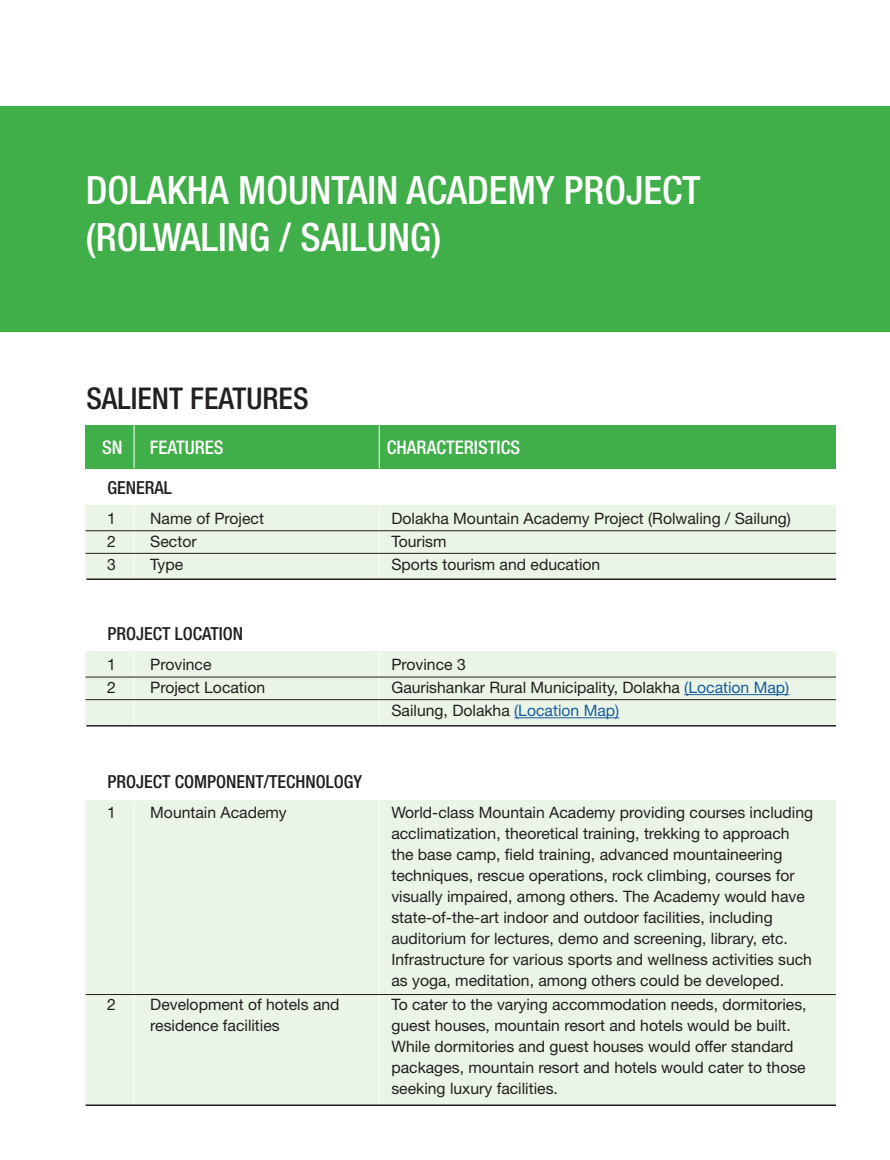
<style>
.page{position:relative;width:890px;height:1160px;background:#fff}
.page>*{position:absolute;margin:0;border:0;box-sizing:border-box;transform-origin:0 0}
.t1{font:500 condensed 39px/46.8px "Helvetica Neue";color:#fff}
.salient_features{font:500 condensed 30px "Helvetica Neue";color:#231f20}
.table_head{font:500 condensed 18.75px "Helvetica Neue";color:#fff}
.table_sub_head{font:500 condensed 18px "Helvetica Neue";color:#231f20}
.table_body{font:15.75px/21px "Helvetica Neue";color:#231f20}
.table_body_left{font:15.75px/21px "Helvetica Neue";color:#231f20}
.s1{color:#175d9e}
</style>
<div class="page">
<div style="left:0;top:106px;width:890px;height:226px;background:#40ae49"></div>
<div style="left:86px;top:425px;width:750px;height:43px;background:#40ae49"></div>
<hr style="left:134px;top:425px;width:1px;height:43px;background:#fff">
<hr style="left:379px;top:425px;width:1px;height:43px;background:#fff">
<div style="left:86px;top:505px;width:750px;height:74px;background:#eaf4e7"></div>
<div style="left:86px;top:652px;width:750px;height:74px;background:#eaf4e7"></div>
<div style="left:86px;top:800px;width:750px;height:304px;background:#eaf4e7"></div>
<hr style="left:684px;top:694px;width:105px;height:1px;background:#175d9e">
<hr style="left:514px;top:717px;width:105px;height:1px;background:#175d9e">
<hr style="left:134px;top:505px;width:1px;height:75px;background:#fff">
<hr style="left:134px;top:652px;width:1px;height:74px;background:#fff">
<hr style="left:134px;top:800px;width:1px;height:304px;background:#fff">
<hr style="left:379px;top:505px;width:1px;height:75px;background:#fff">
<hr style="left:379px;top:652px;width:1px;height:74px;background:#fff">
<hr style="left:379px;top:800px;width:1px;height:304px;background:#fff">
<hr style="left:86px;top:578px;width:750px;height:2px;background:#231f20">
<hr style="left:86px;top:725px;width:750px;height:1px;background:#231f20">
<hr style="left:86px;top:530px;width:750px;height:1px;background:#231f20">
<hr style="left:86px;top:677px;width:750px;height:1px;background:#231f20">
<hr style="left:86px;top:553px;width:750px;height:1px;background:#231f20">
<hr style="left:86px;top:699px;width:750px;height:1px;background:#231f20">
<hr style="left:86px;top:994px;width:750px;height:1px;background:#231f20">
<hr style="left:86px;top:1104px;width:750px;height:2px;background:#231f20">
<p class="t1" style="left:86px;top:166px;width:616px">DOLAKHA MOUNTAIN ACADEMY PROJECT (ROLWALING / SAILUNG)</p>
<p class="salient_features" style="left:86px;top:380px;width:224px">SALIENT FEATURES</p>
<p class="table_head" style="left:102px;top:436px;width:22px">SN</p>
<p class="table_head" style="left:150px;top:436px;width:75px">FEATURES</p>
<p class="table_head" style="left:387px;top:436px;width:135px">CHARACTERISTICS</p>
<p class="table_sub_head" style="left:107px;top:476px;width:66px">GENERAL</p>
<p class="table_body_left" style="left:107px;top:507px;width:10px">1</p>
<p class="table_body_left" style="left:150px;top:507px;width:115px">Name of Project</p>
<p class="table_body_left" style="left:107px;top:530px;width:10px">2</p>
<p class="table_body_left" style="left:150px;top:530px;width:48px">Sector</p>
<p class="table_body_left" style="left:107px;top:554px;width:10px">3</p>
<p class="table_body_left" style="left:150px;top:554px;width:34px">Type</p>
<p class="table_sub_head" style="left:107px;top:623px;width:137px">PROJECT LOCATION</p>
<p class="table_body_left" style="left:107px;top:654px;width:10px">1</p>
<p class="table_body_left" style="left:150px;top:654px;width:63px">Province</p>
<p class="table_body_left" style="left:107px;top:677px;width:10px">2</p>
<p class="table_body_left" style="left:150px;top:677px;width:116px">Project Location</p>
<p class="table_sub_head" style="left:107px;top:771px;width:256px">PROJECT COMPONENT/TECHNOLOGY</p>
<p class="table_body_left" style="left:107px;top:802px;width:10px">1</p>
<p class="table_body_left" style="left:150px;top:802px;width:138px">Mountain Academy</p>
<p class="table_body_left" style="left:107px;top:993px;width:10px">2</p>
<p class="table_body_left" style="left:150px;top:993px;width:191px">Development of hotels and residence facilities</p>
<p class="table_body" style="left:391px;top:507px;width:401px">Dolakha Mountain Academy Project (Rolwaling / Sailung)</p>
<p class="table_body" style="left:391px;top:530px;width:57px">Tourism</p>
<p class="table_body" style="left:391px;top:554px;width:210px">Sports tourism and education</p>
<p class="table_body" style="left:391px;top:654px;width:76px">Province 3</p>
<p class="table_body" style="left:391px;top:677px;width:399px">Gaurishankar Rural Municipality, Dolakha <span class="s1">(Location Map)</span></p>
<p class="table_body" style="left:391px;top:700px;width:229px">Sailung, Dolakha <span class="s1">(Location Map)</span></p>
<p class="table_body" style="left:391px;top:802px;width:423px">World-class Mountain Academy providing courses including acclimatization, theoretical training, trekking to approach the base camp, field training, advanced mountaineering techniques, rescue operations, rock climbing, courses for visually impaired, among others. The Academy would have state-of-the-art indoor and outdoor facilities, including auditorium for lectures, demo and screening, library, etc.<br>Infrastructure for various sports and wellness activities such as yoga, meditation, among others could be developed.</p>
<p class="table_body" style="left:391px;top:993px;width:417px">To cater to the varying accommodation needs, dormitories, guest houses, mountain resort and hotels would be built.<br>While dormitories and guest houses would offer standard packages, mountain resort and hotels would cater to those seeking luxury facilities.</p>
</div>
